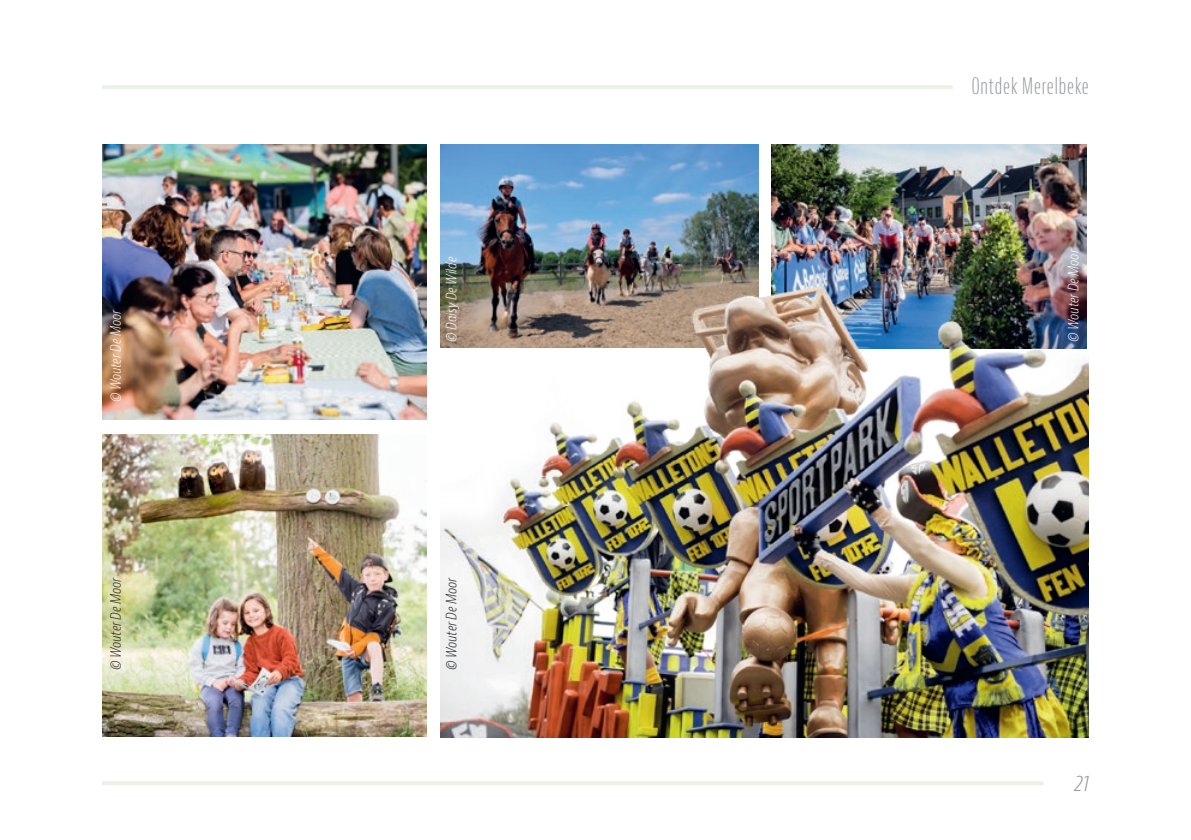
<style>
.page{position:relative;width:1191px;height:840px;background:#fff}
.page>*{position:absolute;margin:0;border:0;box-sizing:border-box;transform-origin:0 0}
.t1{font:300 extra-condensed 22px "Bernina Sans";letter-spacing:.04em;color:#939598}
.t2{font:italic 300 condensed 22px "Bernina Sans";color:#939598}
.t3{font:italic 300 condensed 14px "Bernina Sans";color:#fff}
.t4{font:italic 300 condensed 14px "Bernina Sans";color:#231f20}
</style>
<div class="page">
<hr style="left:102px;top:781px;width:941px;height:3px;background:#edf2e8">
<hr style="left:102px;top:85px;width:850px;height:4px;background:#edf2e8">
<img style="left:102px;top:145px;width:324px;height:275px">
<img style="left:440px;top:145px;width:319px;height:134px">
<img style="left:102px;top:434px;width:324px;height:302px">
<img style="left:771px;top:145px;width:315px;height:134px">
<img style="left:440px;top:279px;width:649px;height:458px">
<p class="t3" style="left:108px;top:402px;width:94px;rotate:-90deg">© Wouter De Moor</p>
<p class="t4" style="left:108px;top:670px;width:94px;rotate:-90deg">© Wouter De Moor</p>
<h1 class="t1" style="left:971px;top:74px;width:119px">Ontdek Merelbeke</h1>
<p class="t3" style="left:443px;top:342px;width:86px;rotate:-90deg">© Daisy De Wilde</p>
<p class="t3" style="left:1065px;top:342px;width:94px;rotate:-90deg">© Wouter De Moor</p>
<p class="t4" style="left:443px;top:670px;width:94px;rotate:-90deg">© Wouter De Moor</p>
<h1 class="t2" style="left:1074px;top:770px;width:16px">21</h1>
</div>
